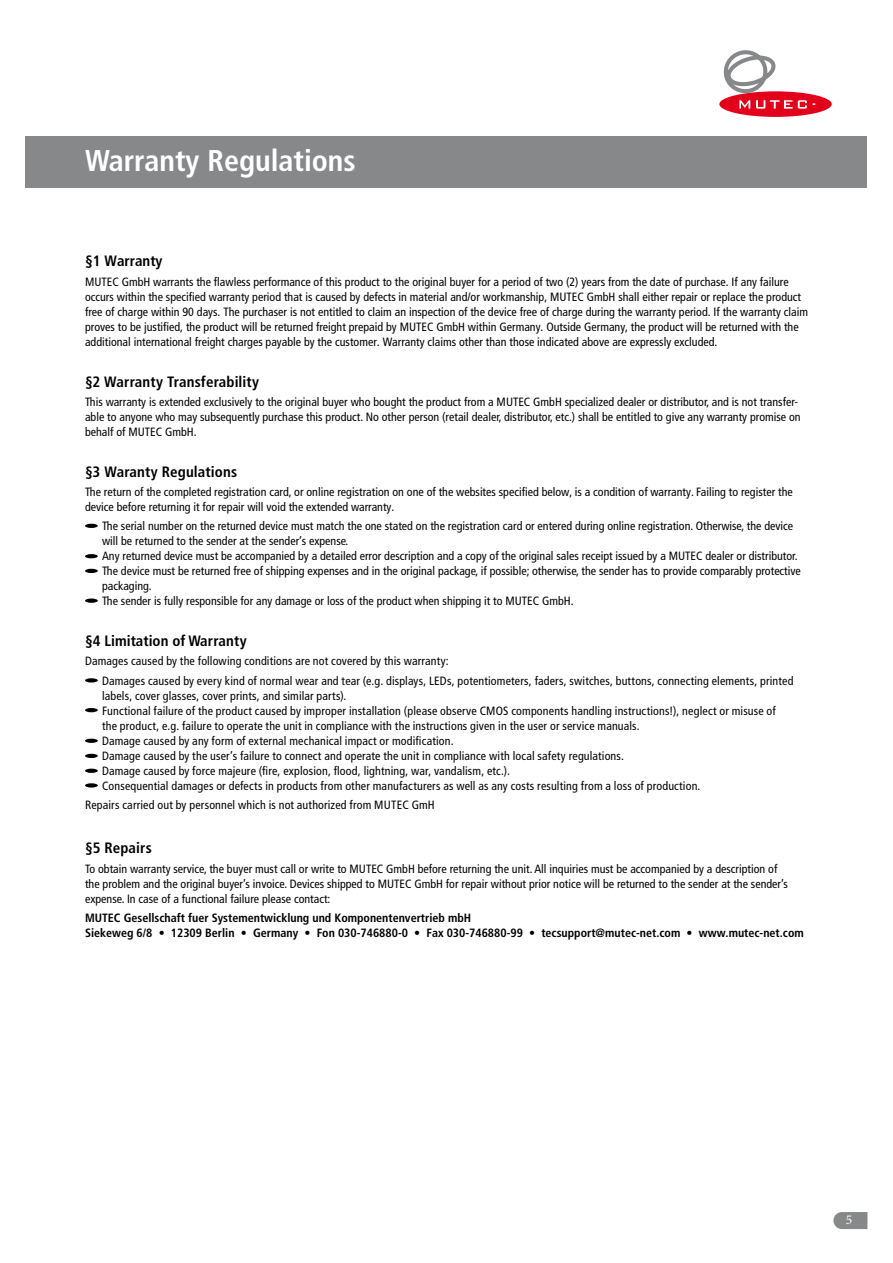
<style>
.page{position:relative;width:893px;height:1263px;background:#fff}
.page>*{position:absolute;margin:0;border:0;box-sizing:border-box;transform-origin:0 0}
.t1{font:700 condensed 30px "Frutiger LT Pro";color:#fff}
.t2{font:700 condensed 15px "Frutiger LT Pro";letter-spacing:.005em;color:#000}
.t3{font:13.5px "Minion Pro";color:#fff}
.t4{font:condensed 12px/15px "Frutiger LT Pro";color:#000}
.t5{font:700 condensed 12px/15px "Frutiger LT Pro";color:#000}
</style>
<div class="page">
<svg style="left:833px;top:1212px;width:34px;height:17px"></svg>
<div style="left:719px;top:91px;width:113px;height:26px;background:#e2001a;border-radius:50%"></div>
<svg style="left:721px;top:50px;width:94px;height:59px"></svg>
<div style="left:26px;top:136px;width:841px;height:51px;background:#87888a"></div>
<svg style="left:85px;top:524px;width:13px;height:4px"></svg>
<svg style="left:85px;top:554px;width:13px;height:4px"></svg>
<svg style="left:85px;top:598px;width:13px;height:5px"></svg>
<svg style="left:85px;top:569px;width:13px;height:4px"></svg>
<svg style="left:85px;top:783px;width:13px;height:4px"></svg>
<svg style="left:85px;top:769px;width:13px;height:4px"></svg>
<svg style="left:85px;top:678px;width:13px;height:4px"></svg>
<svg style="left:85px;top:754px;width:13px;height:4px"></svg>
<svg style="left:85px;top:708px;width:13px;height:4px"></svg>
<svg style="left:85px;top:739px;width:13px;height:4px"></svg>
<h1 class="t1" style="left:85px;top:143px;width:272px">Warranty Regulations</h1>
<p class="t2" style="left:85px;top:252px;width:79px">§1 Warranty</p>
<p class="t4" style="left:85px;top:274px;width:724px">MUTEC GmbH warrants the flawless performance of this product to the original buyer for a period of two (2) years from the date of purchase. If any failure occurs within the specified warranty period that is caused by defects in material and/or workmanship, MUTEC GmbH shall either repair or replace the product free of charge within 90 days. The purchaser is not entitled to claim an inspection of the device free of charge during the warranty period. If the warranty claim proves to be justified, the product will be returned freight prepaid by MUTEC GmbH within Germany. Outside Germany, the product will be returned with the additional international freight charges payable by the customer. Warranty claims other than those indicated above are expressly excluded.</p>
<p class="t2" style="left:85px;top:372px;width:176px">§2 Warranty Transferability</p>
<p class="t4" style="left:85px;top:394px;width:717px">This warranty is extended exclusively to the original buyer who bought the product from a MUTEC GmbH specialized dealer or distributor, and is not transfer&shy;able to anyone who may subsequently purchase this product. No other person (retail dealer, distributor, etc.) shall be entitled to give any warranty promise on behalf of MUTEC GmbH.</p>
<p class="t2" style="left:85px;top:463px;width:154px">§3 Waranty Regulations</p>
<p class="t4" style="left:85px;top:484px;width:709px">The return of the completed registration card, or online registration on one of the websites specified below, is a condition of warranty. Failing to register the device before returning it for repair will void the extended warranty.</p>
<p class="t4" style="left:102px;top:519px;width:700px">The serial number on the returned device must match the one stated on the registration card or entered during online registration. Otherwise, the device will be returned to the sender at the sender’s expense.<br>Any returned device must be accompanied by a detailed error description and a copy of the original sales receipt issued by a MUTEC dealer or distributor.<br>The device must be returned free of shipping expenses and in the original package, if possible; otherwise, the sender has to provide comparably protective packaging.<br>The sender is fully responsible for any damage or loss of the product when shipping it to MUTEC GmbH.</p>
<p class="t2" style="left:85px;top:632px;width:163px">§4 Limitation of Warranty</p>
<p class="t4" style="left:102px;top:652px;width:693px;line-height:19.2px;text-indent:-17px">Damages caused by the following conditions are not covered by this warranty:<br>Damages caused by every kind of normal wear and tear (e.g. displays, LEDs, potentiometers, faders, switches, buttons, connecting elements, printed</p>
<p class="t4" style="left:102px;top:688px;width:675px">labels, cover glasses, cover prints, and similar parts).<br>Functional failure of the product caused by improper installation (please observe CMOS components handling instructions!), neglect or misuse of the product, e.g. failure to operate the unit in compliance with the instructions given in the user or service manuals.<br>Damage caused by any form of external mechanical impact or modification.<br>Damage caused by the user’s failure to connect and operate the unit in compliance with local safety regulations.<br>Damage caused by force majeure (fire, explosion, flood, lightning, war, vandalism, etc.).<br>Consequential damages or defects in products from other manufacturers as well as any costs resulting from a loss of production.</p>
<p class="t4" style="left:85px;top:797px;width:351px">Repairs carried out by personnel which is not authorized from MUTEC GmH</p>
<p class="t2" style="left:85px;top:839px;width:68px">§5 Repairs</p>
<p class="t4" style="left:85px;top:861px;width:704px">To obtain warranty service, the buyer must call or write to MUTEC GmbH before returning the unit. All inquiries must be accompanied by a description of the problem and the original buyer’s invoice. Devices shipped to MUTEC GmbH for repair without prior notice will be returned to the sender at the sender’s expense. In case of a functional failure please contact:</p>
<p class="t5" style="left:85px;top:910px;width:720px">MUTEC Gesellschaft fuer Systementwicklung und Komponentenvertrieb mbH<br>Siekeweg 6/8 • 12309 Berlin • Germany • Fon 030-746880-0 • Fax 030-746880-99 • tecsupport@mutec-net.com • www.mutec-net.com</p>
<p class="t3" style="left:846px;top:1211px;width:8px">5</p>
</div>
